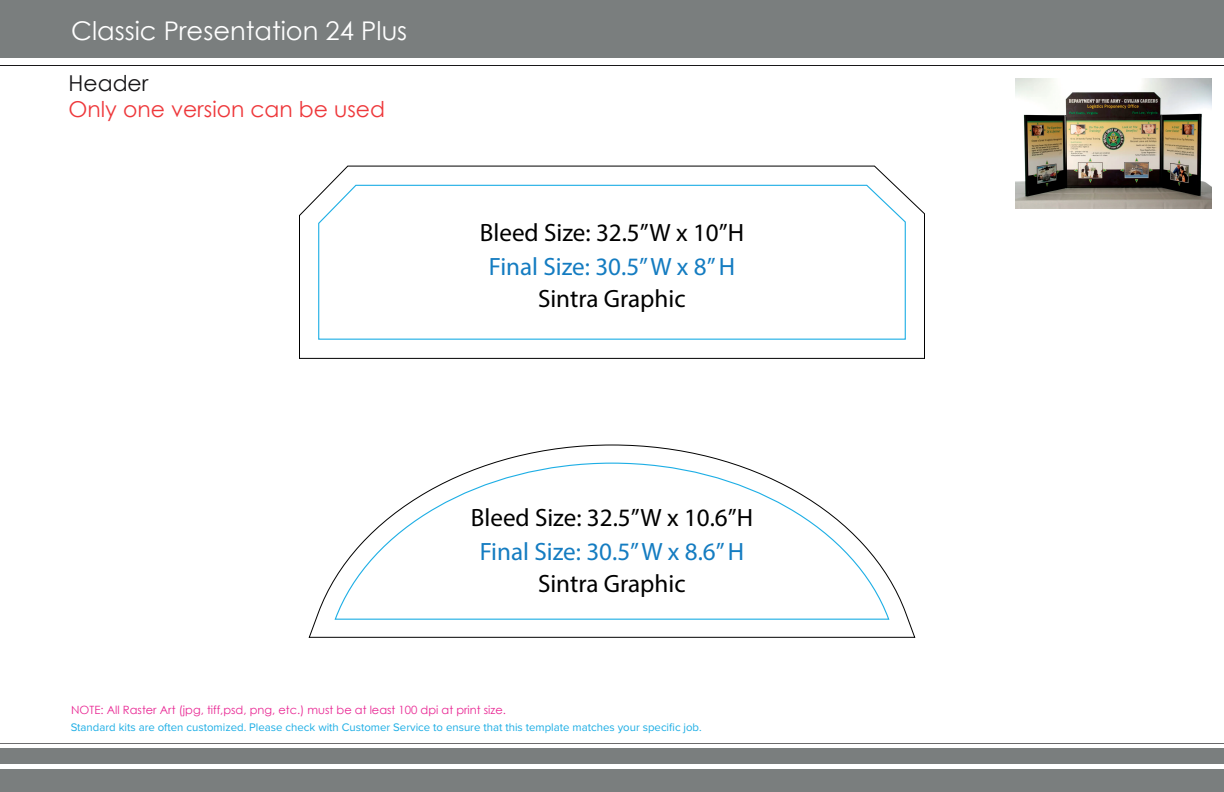
<style>
.page{position:relative;width:1224px;height:792px;background:#fff}
.page>*{position:absolute;margin:0;border:0;box-sizing:border-box;transform-origin:0 0}
.t1{font:25.7px "Century Gothic";color:#fff}
.t2{font:25.1px "Myriad Pro";color:#000}
.t3{font:25.1px "Myriad Pro";color:#147cc1}
.t4{font:21.9px "Century Gothic";color:#ee383b}
.t5{font:21.9px "Century Gothic";color:#161517}
.t6{font:11.4px "Proxima Nova";color:#1daee5}
.t7{font:11.4px "Century Gothic";color:#e92693}
</style>
<div class="page">
<div style="left:0;top:749px;width:1224px;height:43px;background:#7a7e7e"></div>
<div style="left:0;top:764px;width:1224px;height:5px;background:#fff"></div>
<hr style="left:0;top:743px;width:1224px;height:1px;background:#181719">
<div style="left:0;top:0;width:1224px;height:57px;background:#7a7e7e"></div>
<hr style="left:0;top:65px;width:1224px;height:1px;background:#181719">
<svg style="left:299px;top:165px;width:626px;height:194px"></svg>
<svg style="left:318px;top:184px;width:588px;height:156px"></svg>
<svg style="left:308px;top:444px;width:608px;height:194px"></svg>
<svg style="left:334px;top:462px;width:556px;height:158px"></svg>
<img style="left:1016px;top:78px;width:196px;height:130px">
<h1 class="t1" style="left:71px;top:13px;width:338px">Classic Presentation 24 Plus</h1>
<h3 class="t5" style="left:69px;top:67px;width:81px">Header</h3>
<h3 class="t4" style="left:69px;top:94px;width:318px">Only one version can be used</h3>
<h2 class="t2" style="left:480px;top:217px;width:266px">Bleed Size: 32.5”W x 10”H</h2>
<h2 class="t3" style="left:489px;top:251px;width:248px">Final Size: 30.5” W x 8” H</h2>
<h2 class="t2" style="left:538px;top:283px;width:149px">Sintra Graphic</h2>
<h2 class="t2" style="left:471px;top:502px;width:284px">Bleed Size: 32.5”W x 10.6”H</h2>
<h2 class="t3" style="left:480px;top:536px;width:266px">Final Size: 30.5” W x 8.6” H</h2>
<h2 class="t2" style="left:538px;top:568px;width:149px">Sintra Graphic</h2>
<p class="t7" style="left:71px;top:702px;width:436px">NOTE: All Raster Art (jpg, tiff,psd, png, etc.) must be at least 100 dpi at print size.</p>
<p class="t6" style="left:71px;top:719px;width:632px">Standard kits are often customized. Please check with Customer Service to ensure that this template matches your specific job.</p>
</div>
